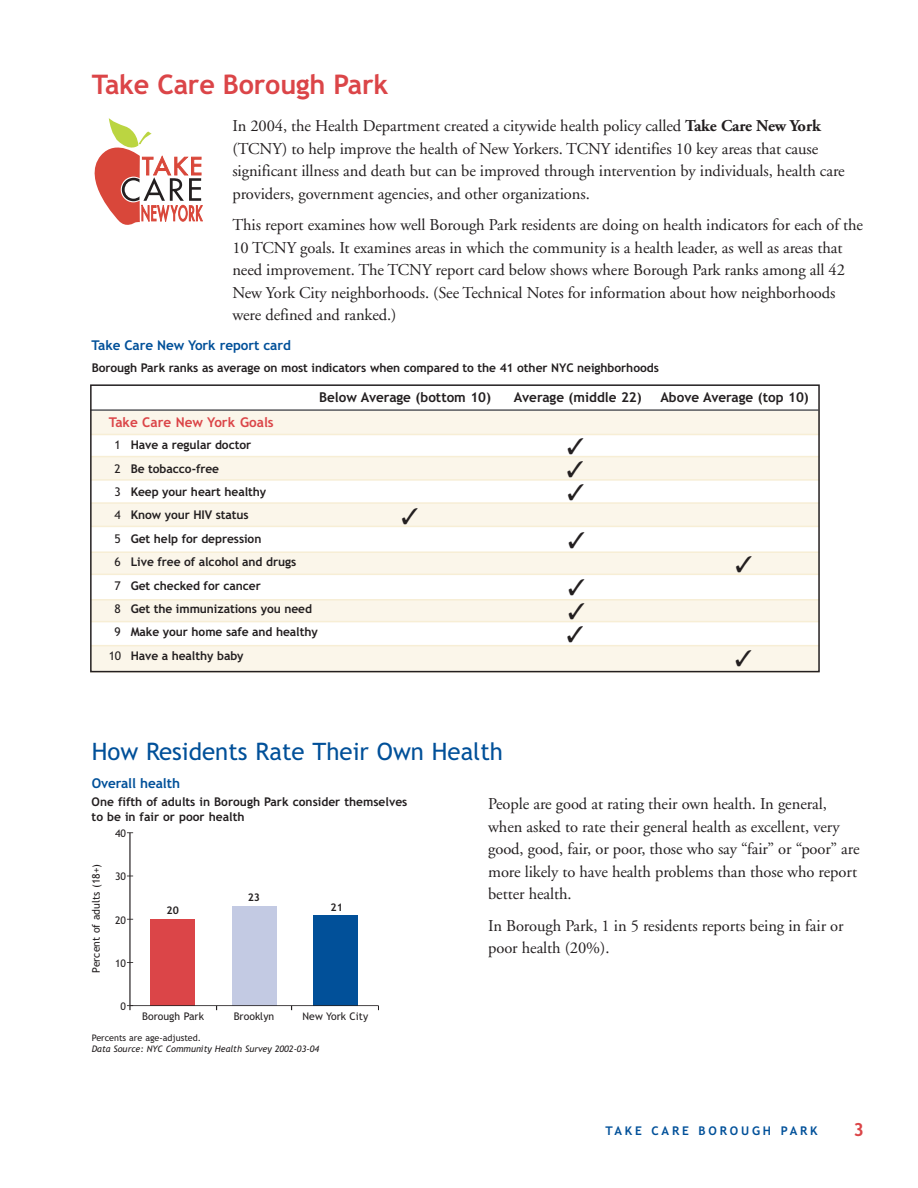
<style>
.page{position:relative;width:918px;height:1188px;background:#fff}
.page>*{position:absolute;margin:0;border:0;box-sizing:border-box;transform-origin:0 0}
.t1{font:700 27px "Trebuchet MSPS";letter-spacing:-.005em;color:#db4548}
.t2{font:24px "Trebuchet MS";color:#015099}
.t3{font:22.5px/47.5px "Zapf Dingbats";color:#231f20;text-align:justify}
.t4{font:700 18px "Trebuchet MSPS";color:#db4548}
.t5{font:16.5px/22.5px "Adobe Garamond";letter-spacing:-.005em;color:#231f20}
.t6{font:700 13.5px "Trebuchet MSPS";color:#231f20}
.t7{font:700 13.5px "Trebuchet MSPS";letter-spacing:-.005em;color:#015099}
.t8{font:700 13.5px "Trebuchet MSPS";color:#db4548}
.t9{font:700 12px/15px "Trebuchet MSPS";letter-spacing:-.005em;color:#231f20}
.t10{font:700 12px "Trebuchet MSPS";letter-spacing:.235em;color:#015099}
.t11{font:10.5px "Trebuchet MS";color:#231f20}
.t12{font:700 10.5px "Trebuchet MS";color:#231f20}
.t13{font:italic 9px "Trebuchet MSPS";color:#231f20}
.t14{font:9px "Trebuchet MS";color:#231f20}
.s1{font-weight:700}
.s2{font-family:"Trebuchet MS";font-weight:400}
</style>
<div class="page">
<svg style="left:95px;top:118px;width:108px;height:107px"></svg>
<div style="left:313px;top:915px;width:45px;height:91px;background:#015099"></div>
<div style="left:232px;top:906px;width:45px;height:100px;background:#c3cae3"></div>
<div style="left:150px;top:919px;width:45px;height:87px;background:#db4548"></div>
<hr style="left:130px;top:1005px;width:249px;height:1px;background:#231f20">
<hr style="left:130px;top:833px;width:1px;height:173px;background:#231f20">
<svg style="left:127px;top:1005px;width:6px;height:5px"></svg>
<div style="left:90px;top:599px;width:729px;height:22px;background:#fbf6ea"></div>
<div style="left:90px;top:457px;width:729px;height:23px;background:#fbf6ea"></div>
<div style="left:90px;top:411px;width:729px;height:23px;background:#fbf6ea"></div>
<hr style="left:90px;top:434px;width:729px;height:1px;background:#f7eed5">
<hr style="left:90px;top:456px;width:729px;height:1px;background:#f7eed5">
<hr style="left:90px;top:409px;width:729px;height:2px;background:#57585a">
<div style="left:90px;top:504px;width:729px;height:22px;background:#fbf6ea"></div>
<hr style="left:90px;top:502px;width:729px;height:2px;background:#f7eed5">
<hr style="left:90px;top:479px;width:729px;height:2px;background:#f7eed5">
<div style="left:90px;top:552px;width:729px;height:22px;background:#fbf6ea"></div>
<hr style="left:90px;top:551px;width:729px;height:2px;background:#f7eed5">
<hr style="left:90px;top:599px;width:729px;height:2px;background:#f7eed5">
<hr style="left:90px;top:621px;width:729px;height:1px;background:#f7eed5">
<div style="left:90px;top:646px;width:729px;height:27px;background:#fbf6ea"></div>
<hr style="left:90px;top:645px;width:729px;height:1px;background:#f7eed5">
<hr style="left:90px;top:526px;width:729px;height:1px;background:#f7eed5">
<hr style="left:90px;top:574px;width:729px;height:1px;background:#f7eed5">
<div style="left:90px;top:384px;width:730px;height:288px;border:2px solid #231f20"></div>
<h1 class="t1" style="left:92px;top:74px;width:298px">Take Care Borough Park</h1>
<p class="t5" style="left:232px;top:116px;width:614px">In 2004, the Health Department created a citywide health policy called <span class="s1">Take Care New York </span>(TCNY) to help improve the health of New Yorkers. TCNY identifies 10 key areas that cause significant illness and death but can be improved through intervention by individuals, health care providers, government agencies, and other organizations.</p>
<p class="t5" style="left:232px;top:215px;width:632px">This report examines how well Borough Park residents are doing on health indicators for each of the 10 TCNY goals. It examines areas in which the community is a health leader, as well as areas that need improvement. The TCNY report card below shows where Borough Park ranks among all 42<br>New York City neighborhoods. (See Technical Notes for information about how neighborhoods were defined and ranked.)</p>
<p class="t7" style="left:92px;top:341px;width:201px">Take Care New York report card</p>
<p class="t9" style="left:92px;top:361px;width:569px">Borough Park ranks as average on most indicators when compared to the 41 other NYC neighborhoods</p>
<p class="t6" style="left:319px;top:392px;width:174px">Below Average (bottom 10)</p>
<p class="t6" style="left:514px;top:392px;width:129px">Average (middle 22)</p>
<p class="t6" style="left:660px;top:392px;width:150px">Above Average (top 10)</p>
<p class="t8" style="left:109px;top:417px;width:167px">Take Care New York Goals</p>
<p class="t9" style="left:114px;top:439px;width:138px"><span class="s2">1</span> Have a regular doctor</p>
<p class="t9" style="left:114px;top:462px;width:106px"><span class="s2">2</span> Be tobacco-free</p>
<p class="t9" style="left:114px;top:486px;width:153px"><span class="s2">3</span> Keep your heart healthy</p>
<p class="t9" style="left:114px;top:509px;width:136px"><span class="s2">4</span> Know your HIV status</p>
<p class="t9" style="left:114px;top:532px;width:149px"><span class="s2">5</span> Get help for depression</p>
<p class="t9" style="left:114px;top:556px;width:183px"><span class="s2">6</span> Live free of alcohol and drugs</p>
<p class="t9" style="left:114px;top:579px;width:148px"><span class="s2">7</span> Get checked for cancer</p>
<p class="t9" style="left:114px;top:603px;width:199px"><span class="s2">8</span> Get the immunizations you need</p>
<p class="t9" style="left:114px;top:626px;width:205px"><span class="s2">9</span> Make your home safe and healthy</p>
<p class="t9" style="left:109px;top:649px;width:136px"><span class="s2">10</span> Have a healthy baby</p>
<h2 class="t2" style="left:92px;top:738px;width:413px">How Residents Rate Their Own Health</h2>
<p class="t7" style="left:92px;top:778px;width:90px">Overall health</p>
<h3 class="t3" style="left:567px;top:468px;width:20px">✓ ✓ ✓ ✓</h3>
<p class="t9" style="left:92px;top:796px;width:317px">One fifth of adults in Borough Park consider themselves to be in fair or poor health</p>
<p class="t11" style="left:90px;top:973px;width:110px;rotate:-90deg">Percent of adults (18+)</p>
<p class="t11" style="left:115px;top:827px;width:13px">40</p>
<p class="t11" style="left:115px;top:871px;width:13px">30</p>
<p class="t11" style="left:115px;top:914px;width:13px">20</p>
<p class="t11" style="left:115px;top:957px;width:13px">10</p>
<p class="t11" style="left:121px;top:1000px;width:7px">0</p>
<p class="t12" style="left:167px;top:904px;width:14px">20</p>
<p class="t12" style="left:248px;top:891px;width:14px">23</p>
<p class="t12" style="left:331px;top:901px;width:14px">21</p>
<p class="t11" style="left:142px;top:1010px;width:63px">Borough Park</p>
<p class="t11" style="left:234px;top:1010px;width:42px">Brooklyn</p>
<p class="t11" style="left:303px;top:1010px;width:67px">New York City</p>
<p class="t14" style="left:92px;top:1033px;width:111px">Percents are age-adjusted.</p>
<p class="t13" style="left:92px;top:1045px;width:229px">Data Source: NYC Community Health Survey 2002-03-04</p>
<p class="t5" style="left:488px;top:794px;width:373px">People are good at rating their own health. In general, when asked to rate their general health as excellent, very good, good, fair, or poor, those who say “fair” or “poor” are more likely to have health problems than those who report better health.</p>
<p class="t5" style="left:488px;top:916px;width:357px">In Borough Park, 1 in 5 residents reports being in fair or poor health (20%).</p>
<p class="t10" style="left:605px;top:1127px;width:214px">TAKE CARE BOROUGH PARK</p>
<p class="t4" style="left:853px;top:1123px;width:12px">3</p>
</div>
